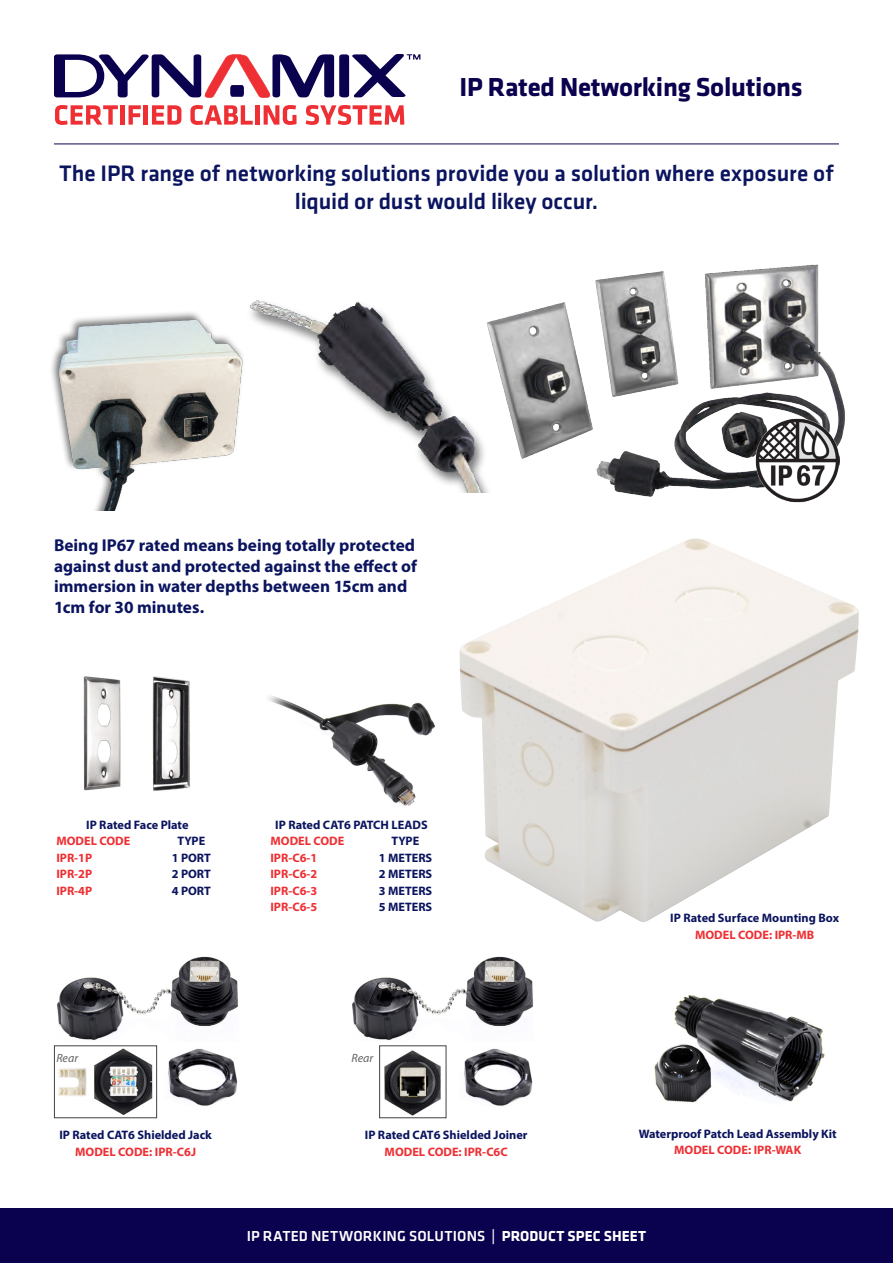
<style>
.page{position:relative;width:893px;height:1263px;background:#fff}
.page>*{position:absolute;margin:0;border:0;box-sizing:border-box;transform-origin:0 0}
.t1{font:700 27px "Klavika";letter-spacing:-.01em;color:#0a024e}
.t2{font:500 23.25px/27.9px "Klavika";letter-spacing:-.005em;color:#0b145e;text-align:center}
.t3{font:700 17.25px/20.7px "Myriad Pro";color:#0b145e}
.t4{font:500 15px "Klavika";letter-spacing:.01em;color:#fff}
.t5{font:700 12.3px "Myriad Pro";color:#0b145e}
.t6{font:700 12.3px "Myriad Pro";color:#ee3034}
.Model_Code_Type{font:italic 12px "Myriad Pro";color:#636366}
.s1{font-weight:700}
</style>
<div class="page">
<img style="left:486px;top:264px;width:359px;height:233px">
<img style="left:654px;top:995px;width:171px;height:108px">
<img style="left:268px;top:695px;width:167px;height:111px">
<img style="left:83px;top:676px;width:107px;height:115px">
<div style="left:0;top:1209px;width:893px;height:54px;background:#0a024e"></div>
<svg style="left:54px;top:54px;width:366px;height:44px"></svg>
<svg style="left:55px;top:105px;width:63px;height:20px"></svg>
<div style="left:120px;top:105px;width:5px;height:20px;background:#ee3034"></div>
<svg style="left:129px;top:105px;width:12px;height:20px"></svg>
<hr style="left:144px;top:105px;width:4px;height:20px;background:#ee3034">
<svg style="left:152px;top:105px;width:29px;height:20px"></svg>
<svg style="left:190px;top:105px;width:63px;height:20px"></svg>
<div style="left:255px;top:105px;width:5px;height:20px;background:#ee3034"></div>
<svg style="left:264px;top:105px;width:32px;height:20px"></svg>
<svg style="left:306px;top:105px;width:98px;height:20px"></svg>
<hr style="left:54px;top:144px;width:785px;height:1px;background:#0a024e">
<img style="left:51px;top:312px;width:186px;height:198px">
<img style="left:237px;top:281px;width:262px;height:211px">
<img style="left:460px;top:538px;width:399px;height:384px">
<img style="left:57px;top:956px;width:181px;height:84px">
<img style="left:352px;top:956px;width:181px;height:84px">
<img style="left:168px;top:1048px;width:70px;height:58px">
<img style="left:464px;top:1048px;width:69px;height:58px">
<img style="left:58px;top:1048px;width:95px;height:68px">
<div style="left:54px;top:1045px;width:103px;height:73px;border:1px solid #424242"></div>
<img style="left:384px;top:1050px;width:57px;height:66px">
<div style="left:379px;top:1045px;width:67px;height:73px;border:1px solid #424242"></div>
<img style="left:755px;top:418px;width:85px;height:85px">
<p class="t1" style="left:460px;top:72px;width:344px">IP Rated Networking Solutions</p>
<p class="t2" style="left:59px;top:160px;width:776px">The IPR range of networking solutions provide you a solution where exposure of liquid or dust would likey occur.</p>
<p class="t3" style="left:54px;top:534px;width:364px">Being IP67 rated means being totally protected against dust and protected against the effect of immersion in water depths between 15cm and 1cm for 30 minutes.</p>
<p class="t5" style="left:86px;top:817px;width:104px">IP Rated Face Plate</p>
<p class="t6" style="left:56px;top:833px;width:75px">MODEL CODE</p>
<p class="t5" style="left:178px;top:833px;width:29px">TYPE</p>
<p class="t6" style="left:56px;top:850px;width:37px">IPR-1P</p>
<p class="t5" style="left:172px;top:850px;width:41px">1 PORT</p>
<p class="t6" style="left:56px;top:866px;width:37px">IPR-2P</p>
<p class="t5" style="left:172px;top:866px;width:41px">2 PORT</p>
<p class="t6" style="left:56px;top:883px;width:37px">IPR-4P</p>
<p class="t5" style="left:172px;top:883px;width:41px">4 PORT</p>
<p class="t5" style="left:275px;top:817px;width:154px">IP Rated CAT6 PATCH LEADS</p>
<p class="t6" style="left:270px;top:833px;width:75px">MODEL CODE</p>
<p class="t5" style="left:392px;top:833px;width:29px">TYPE</p>
<p class="t6" style="left:270px;top:850px;width:48px">IPR-C6-1</p>
<p class="t5" style="left:379px;top:850px;width:55px">1 METERS</p>
<p class="t6" style="left:270px;top:866px;width:48px">IPR-C6-2</p>
<p class="t5" style="left:379px;top:866px;width:55px">2 METERS</p>
<p class="t6" style="left:270px;top:883px;width:48px">IPR-C6-3</p>
<p class="t5" style="left:379px;top:883px;width:55px">3 METERS</p>
<p class="t6" style="left:270px;top:899px;width:48px">IPR-C6-5</p>
<p class="t5" style="left:379px;top:899px;width:55px">5 METERS</p>
<p class="Model_Code_Type" style="left:56px;top:1050px;width:23px">Rear</p>
<p class="Model_Code_Type" style="left:351px;top:1050px;width:23px">Rear</p>
<p class="t5" style="left:59px;top:1127px;width:154px">IP Rated CAT6 Shielded Jack</p>
<p class="t6" style="left:75px;top:1144px;width:122px">MODEL CODE: IPR-C6J</p>
<p class="t5" style="left:365px;top:1127px;width:164px">IP Rated CAT6 Shielded Joiner</p>
<p class="t6" style="left:385px;top:1144px;width:125px">MODEL CODE: IPR-C6C</p>
<p class="t5" style="left:670px;top:910px;width:170px">IP Rated Surface Mounting Box</p>
<p class="t6" style="left:695px;top:926px;width:121px">MODEL CODE: IPR-MB</p>
<p class="t5" style="left:639px;top:1125px;width:200px">Waterproof Patch Lead Assembly Kit</p>
<p class="t6" style="left:674px;top:1142px;width:129px">MODEL CODE: IPR-WAK</p>
<p class="t4" style="left:247px;top:1228px;width:401px">IP RATED NETWORKING SOLUTIONS | <span class="s1">PRODUCT SPEC SHEET</span></p>
</div>
